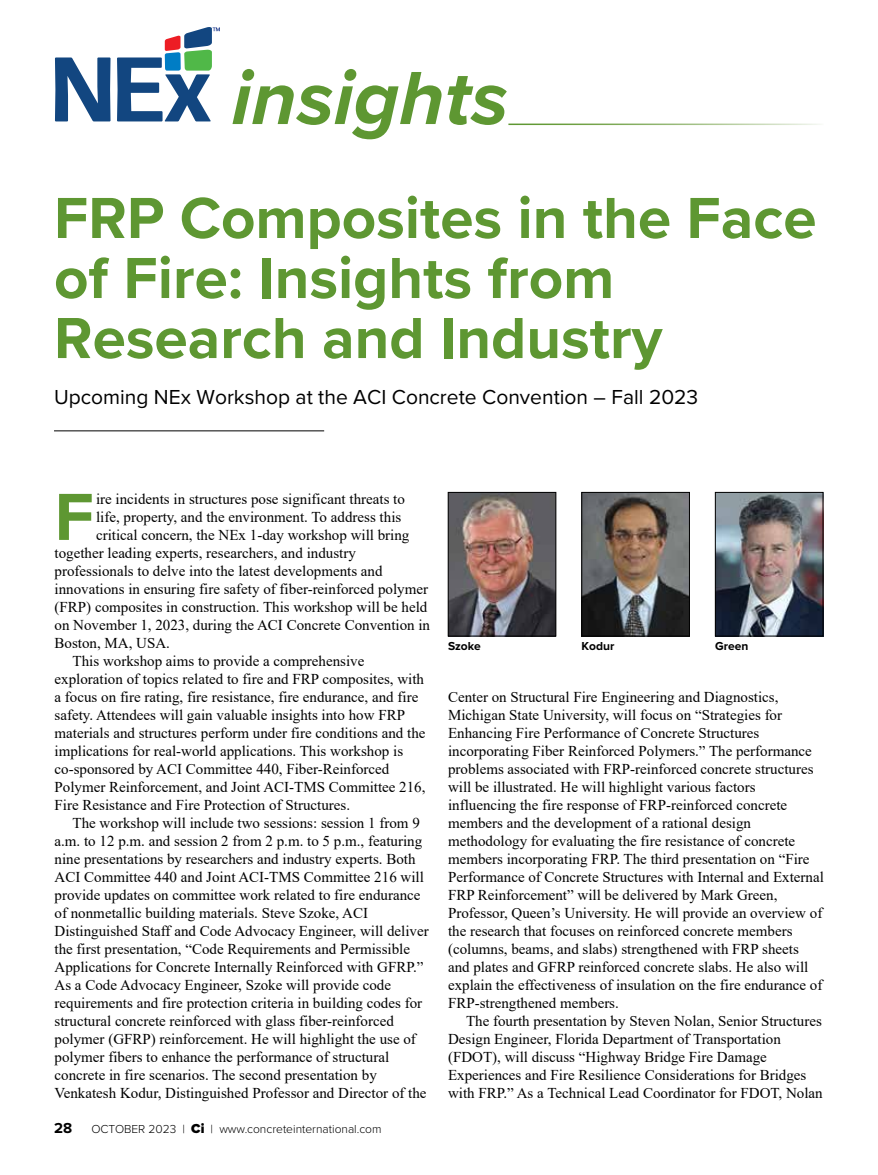
<style>
.page{position:relative;width:878px;height:1175px;background:#fff}
.page>*{position:absolute;margin:0;border:0;box-sizing:border-box;transform-origin:0 0}
.t1{font:italic 700 78px "Proxima Nova";color:#5e9732}
.t2{font:700 69px "Proxima Nova";color:#5e9732}
.t3{font:700 60px/60px "Proxima Nova";color:#5e9732}
.t4{font:21px "Proxima Nova";color:#000}
.t5{font:15px/18px "Times New Roman";color:#000}
.t6{font:700 15px "Proxima Nova";color:#000}
.t7{font:300 12px "Proxima Nova";color:#000}
.t8{font:700 12px "Proxima Nova";color:#000}
.s1{font-weight:900;font-size:13.5px}
</style>
<div class="page">
<svg style="left:55px;top:27px;width:165px;height:94px"></svg>
<hr style="left:54px;top:430px;width:270px;height:1px;background:#000">
<img style="left:717px;top:494px;width:104px;height:140px">
<div style="left:715px;top:492px;width:108px;height:144px;border:1px solid #000"></div>
<img style="left:450px;top:494px;width:104px;height:140px">
<div style="left:448px;top:492px;width:108px;height:144px;border:1px solid #000"></div>
<img style="left:583px;top:494px;width:104px;height:140px">
<div style="left:581px;top:492px;width:108px;height:144px;border:1px solid #000"></div>
<h1 class="t1" style="left:232px;top:40px;width:278px">insights</h1>
<h3 class="t3" style="left:54px;top:187px;width:764px">FRP Composites in the Face of Fire: Insights from<br>Research and Industry</h3>
<h3 class="t4" style="left:54px;top:381px;width:645px">Upcoming NEx Workshop at the ACI Concrete Convention – Fall 2023</h3>
<h2 class="t2" style="left:55px;top:465px;width:41px">F</h2>
<p class="t5" style="left:96px;top:489px;width:310px">ire incidents in structures pose significant threats to</p>
<p class="t5" style="left:96px;top:507px;width:307px">life, property, and the environment. To address this</p>
<p class="t5" style="left:96px;top:525px;width:315px">critical concern, the NEx 1-day workshop will bring</p>
<p class="t5" style="left:55px;top:543px;width:303px">together leading experts, researchers, and industry</p>
<p class="t5" style="left:55px;top:561px;width:329px">professionals to delve into the latest developments and</p>
<p class="t5" style="left:55px;top:579px;width:375px">innovations in ensuring fire safety of fiber-reinforced polymer</p>
<p class="t5" style="left:55px;top:597px;width:374px">(FRP) composites in construction. This workshop will be held</p>
<p class="t5" style="left:55px;top:615px;width:377px">on November 1, 2023, during the ACI Concrete Convention in</p>
<p class="t5" style="left:55px;top:633px;width:117px">Boston, MA, USA.</p>
<p class="t5" style="left:73px;top:651px;width:293px">This workshop aims to provide a comprehensive</p>
<p class="t5" style="left:55px;top:669px;width:371px">exploration of topics related to fire and FRP composites, with</p>
<p class="t5" style="left:55px;top:687px;width:365px">a focus on fire rating, fire resistance, fire endurance, and fire</p>
<p class="t5" style="left:55px;top:705px;width:352px">safety. Attendees will gain valuable insights into how FRP</p>
<p class="t5" style="left:55px;top:723px;width:372px">materials and structures perform under fire conditions and the</p>
<p class="t5" style="left:55px;top:741px;width:350px">implications for real-world applications. This workshop is</p>
<p class="t5" style="left:55px;top:759px;width:336px">co-sponsored by ACI Committee 440, Fiber-Reinforced</p>
<p class="t5" style="left:55px;top:777px;width:372px">Polymer Reinforcement, and Joint ACI-TMS Committee 216,</p>
<p class="t5" style="left:55px;top:795px;width:297px">Fire Resistance and Fire Protection of Structures.</p>
<p class="t5" style="left:73px;top:813px;width:349px">The workshop will include two sessions: session 1 from 9</p>
<p class="t5" style="left:55px;top:831px;width:369px">a.m. to 12 p.m. and session 2 from 2 p.m. to 5 p.m., featuring</p>
<p class="t5" style="left:55px;top:849px;width:362px">nine presentations by researchers and industry experts. Both</p>
<p class="t5" style="left:55px;top:867px;width:371px">ACI Committee 440 and Joint ACI-TMS Committee 216 will</p>
<p class="t5" style="left:55px;top:885px;width:367px">provide updates on committee work related to fire endurance</p>
<p class="t5" style="left:55px;top:903px;width:315px">of nonmetallic building materials. Steve Szoke, ACI</p>
<p class="t5" style="left:55px;top:921px;width:376px">Distinguished Staff and Code Advocacy Engineer, will deliver</p>
<p class="t5" style="left:55px;top:939px;width:357px">the first presentation, “Code Requirements and Permissible</p>
<p class="t5" style="left:55px;top:957px;width:370px">Applications for Concrete Internally Reinforced with GFRP.”</p>
<p class="t5" style="left:55px;top:975px;width:338px">As a Code Advocacy Engineer, Szoke will provide code</p>
<p class="t5" style="left:55px;top:993px;width:369px">requirements and fire protection criteria in building codes for</p>
<p class="t5" style="left:55px;top:1011px;width:341px">structural concrete reinforced with glass fiber-reinforced</p>
<p class="t5" style="left:55px;top:1029px;width:363px">polymer (GFRP) reinforcement. He will highlight the use of</p>
<p class="t5" style="left:55px;top:1047px;width:336px">polymer fibers to enhance the performance of structural</p>
<p class="t5" style="left:55px;top:1065px;width:324px">concrete in fire scenarios. The second presentation by</p>
<p class="t5" style="left:55px;top:1083px;width:373px">Venkatesh Kodur, Distinguished Professor and Director of the</p>
<p class="t6" style="left:54px;top:1116px;width:20px">28</p>
<p class="t7" style="left:91px;top:1119px;width:292px">OCTOBER 2023 | <span class="s1">Ci</span> | www.concreteinternational.com</p>
<p class="t8" style="left:448px;top:636px;width:34px">Szoke</p>
<p class="t8" style="left:581px;top:636px;width:34px">Kodur</p>
<p class="t8" style="left:715px;top:636px;width:35px">Green</p>
<p class="t5" style="left:448px;top:687px;width:377px">Center on Structural Fire Engineering and Diagnostics, Michigan State University, will focus on “Strategies for Enhancing Fire Performance of Concrete Structures incorporating Fiber Reinforced Polymers.” The performance problems associated with FRP-reinforced concrete structures will be illustrated. He will highlight various factors influencing the fire response of FRP-reinforced concrete members and the development of a rational design methodology for evaluating the fire resistance of concrete members incorporating FRP. The third presentation on “Fire Performance of Concrete Structures with Internal and External FRP Reinforcement” will be delivered by Mark Green, Professor, Queen’s University. He will provide an overview of the research that focuses on reinforced concrete members (columns, beams, and slabs) strengthened with FRP sheets and plates and GFRP reinforced concrete slabs. He also will explain the effectiveness of insulation on the fire endurance of FRP-strengthened members.</p>
<p class="t5" style="left:448px;top:1011px;width:376px;text-indent:18px">The fourth presentation by Steven Nolan, Senior Structures Design Engineer, Florida Department of Transportation (FDOT), will discuss “Highway Bridge Fire Damage Experiences and Fire Resilience Considerations for Bridges with FRP.” As a Technical Lead Coordinator for FDOT, Nolan</p>
</div>
